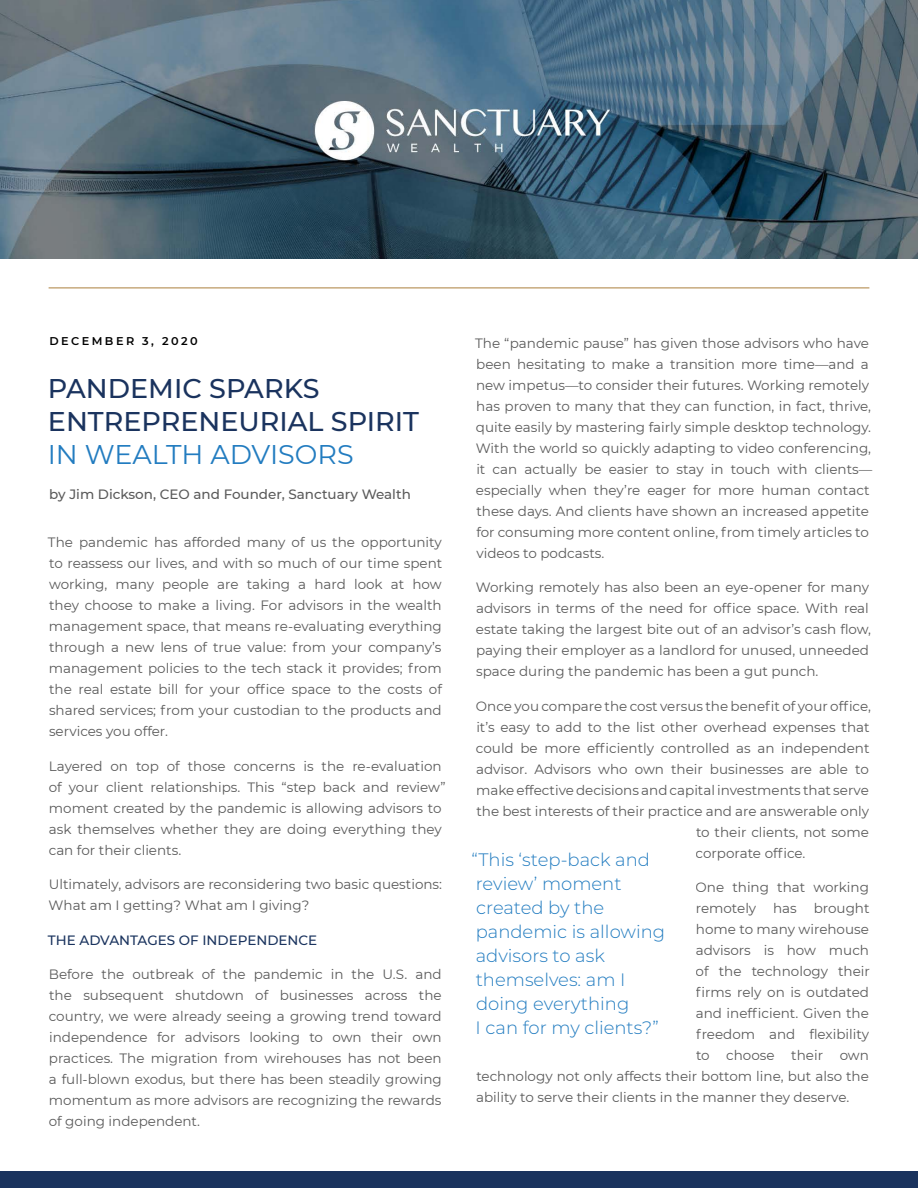
<style>
.page{position:relative;width:918px;height:1188px;background:#fff}
.page>*{position:absolute;margin:0;border:0;box-sizing:border-box;transform-origin:0 0}
.t1{font:500 27px/33px "Montserrat";color:#1a335e}
.t2{font:27px "Montserrat";color:#227cc0}
.t3{font:300 18px/24px "Montserrat";color:#227cc0}
.t4{font:13.5px/21px "Montserrat";color:#5a5a5a}
.t5{font:500 13.5px "Montserrat";color:#5a5a5a}
.t6{font:500 13.5px "Montserrat";color:#1a335e}
.t7{font:600 11.25px "Montserrat";letter-spacing:.22em;color:#000}
</style>
<div class="page">
<img style="left:0;top:0;width:918px;height:258px">
<hr style="left:49px;top:288px;width:820px;height:1px;background:#ab7f3d">
<div style="left:0;top:1172px;width:918px;height:16px;background:#1a335e"></div>
<p class="t7" style="left:49px;top:333px;width:150px">DECEMBER 3, 2020</p>
<h1 class="t1" style="left:48px;top:371px;width:373px">PANDEMIC SPARKS<br>ENTREPRENEURIAL SPIRIT</h1>
<h1 class="t2" style="left:48px;top:436px;width:307px">IN WEALTH ADVISORS</h1>
<p class="t5" style="left:49px;top:485px;width:363px">by Jim Dickson, CEO and Founder, Sanctuary Wealth</p>
<p class="t4" style="left:48px;top:531px;width:396px;text-align:justify">The pandemic has afforded many of us the opportunity to reassess our lives, and with so much of our time spent working, many people are taking a hard look at how they choose to make a living. For advisors in the wealth management space, that means re-evaluating everything through a new lens of true value: from your company’s management policies to the tech stack it provides; from the real estate bill for your office space to the costs of shared services; from your custodian to the products and services you offer.</p>
<p class="t4" style="left:49px;top:755px;width:398px">Layered on top of those concerns is the re-evaluation of your client relationships. This “step back and review” moment created by the pandemic is allowing advisors to ask themselves whether they are doing everything they can for their clients.</p>
<p class="t4" style="left:49px;top:873px;width:395px">Ultimately, advisors are reconsidering two basic questions:<br>What am I getting? What am I giving?</p>
<p class="t6" style="left:48px;top:930px;width:271px">THE ADVANTAGES OF INDEPENDENCE</p>
<p class="t4" style="left:49px;top:963px;width:395px;text-align:justify">Before the outbreak of the pandemic in the U.S. and the subsequent shutdown of businesses across the country, we were already seeing a growing trend toward independence for advisors looking to own their own practices. The migration from wirehouses has not been a full-blown exodus, but there has been steadily growing momentum as more advisors are recognizing the rewards of going independent.</p>
<p class="t4" style="left:475px;top:332px;width:399px">The “pandemic pause” has given those advisors who have been hesitating to make a transition more time—and a new impetus—to consider their futures. Working remotely has proven to many that they can function, in fact, thrive, quite easily by mastering fairly simple desktop technology.<br>With the world so quickly adapting to video conferencing, it can actually be easier to stay in touch with clients— especially when they’re eager for more human contact these days. And clients have shown an increased appetite for consuming more content online, from timely articles to videos to podcasts.</p>
<p class="t4" style="left:476px;top:576px;width:397px">Working remotely has also been an eye-opener for many advisors in terms of the need for office space. With real estate taking the largest bite out of an advisor’s cash flow, paying their employer as a landlord for unused, unneeded space during the pandemic has been a gut punch.</p>
<p class="t4" style="left:476px;top:695px;width:397px">Once you compare the cost versus the benefit of your office,</p>
<p class="t4" style="left:476px;top:716px;width:395px">it’s easy to add to the list other overhead expenses that</p>
<p class="t4" style="left:476px;top:737px;width:395px">could be more efficiently controlled as an independent</p>
<p class="t4" style="left:476px;top:758px;width:394px">advisor. Advisors who own their businesses are able to</p>
<p class="t4" style="left:476px;top:779px;width:394px">make effective decisions and capital investments that serve</p>
<p class="t4" style="left:476px;top:800px;width:394px">the best interests of their practice and are answerable only</p>
<p class="t4" style="left:696px;top:821px;width:174px">to their clients, not some</p>
<p class="t4" style="left:696px;top:842px;width:111px">corporate office.</p>
<p class="t4" style="left:696px;top:876px;width:175px">One thing that working remotely</p>
<h2 class="t3" style="left:472px;top:847px;width:195px">“This ‘step-back and review’ moment created by the pandemic is allowing advisors to ask themselves: am I doing everything<br>I can for my clients?”</h2>
<p class="t4" style="left:773px;top:897px;width:25px">has</p>
<p class="t4" style="left:814px;top:897px;width:57px">brought</p>
<p class="t4" style="left:696px;top:918px;width:175px">home to many wirehouse</p>
<p class="t4" style="left:696px;top:939px;width:175px">advisors is how much</p>
<p class="t4" style="left:696px;top:960px;width:176px">of the technology their</p>
<p class="t4" style="left:696px;top:981px;width:175px">firms rely on is outdated</p>
<p class="t4" style="left:696px;top:1002px;width:175px">and inefficient. Given the</p>
<p class="t4" style="left:696px;top:1023px;width:175px">freedom and flexibility</p>
<p class="t4" style="left:696px;top:1044px;width:174px">to choose their own</p>
<p class="t4" style="left:476px;top:1065px;width:394px">technology not only affects their bottom line, but also the</p>
<p class="t4" style="left:476px;top:1086px;width:375px">ability to serve their clients in the manner they deserve.</p>
</div>
